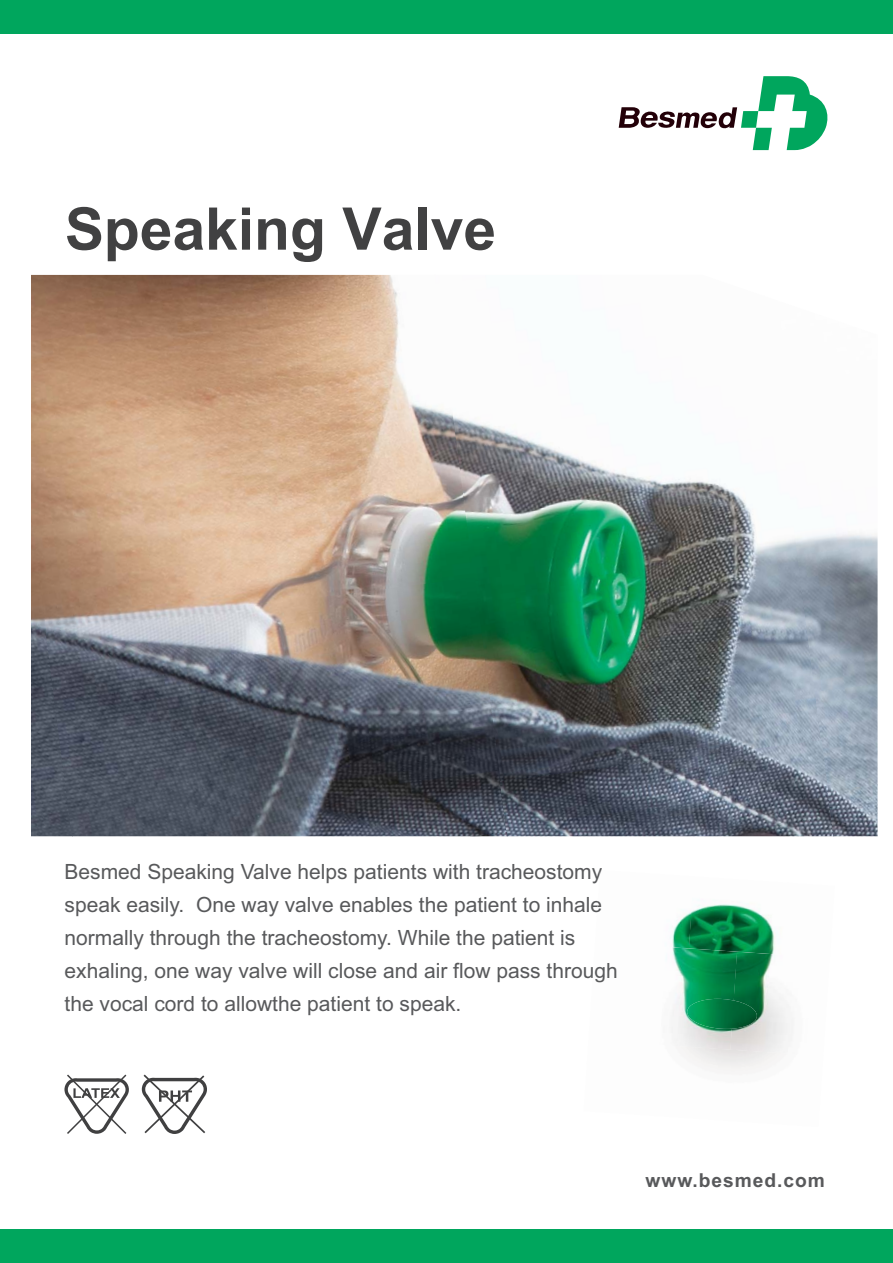
<style>
.page{position:relative;width:893px;height:1263px;background:#fff}
.page>*{position:absolute;margin:0;border:0;box-sizing:border-box;transform-origin:0 0}
.t1{font:700 58.8px "Arial";color:#414142}
.t2{font:21px/33px "Arial";color:#58595b}
.t3{font:700 19.2px "Arial";letter-spacing:.05em;color:#58595b}
</style>
<div class="page">
<img style="left:31px;top:275px;width:404px;height:302px">
<img style="left:435px;top:408px;width:327px;height:332px">
<img style="left:762px;top:533px;width:116px;height:251px">
<img style="left:31px;top:378px;width:42px;height:458px">
<img style="left:46px;top:577px;width:461px;height:259px">
<img style="left:500px;top:740px;width:335px;height:96px">
<img style="left:827px;top:784px;width:51px;height:52px">
<img style="left:470px;top:832px;width:38px;height:4px">
<img style="left:670px;top:913px;width:18px;height:32px">
<img style="left:688px;top:904px;width:87px;height:47px">
<img style="left:671px;top:945px;width:66px;height:98px">
<img style="left:730px;top:951px;width:63px;height:92px">
<img style="left:687px;top:999px;width:70px;height:30px">
<div style="left:0;top:0;width:893px;height:33px;background:#00a65d"></div>
<div style="left:0;top:1230px;width:893px;height:33px;background:#00a65d"></div>
<svg style="left:619px;top:76px;width:209px;height:74px"></svg>
<svg style="left:142px;top:1074px;width:65px;height:60px"></svg>
<svg style="left:64px;top:1074px;width:65px;height:60px"></svg>
<p class="t1" style="left:64px;top:195px;width:433px">Speaking Valve</p>
<p class="t2" style="left:64px;top:857px;width:555px">Besmed Speaking Valve helps patients with tracheostomy speak easily. One way valve enables the patient to inhale normally through the tracheostomy. While the patient is exhaling, one way valve will close and air flow pass through the vocal cord to allowthe patient to speak.</p>
<p class="t3" style="left:645px;top:1169px;width:181px">www.besmed.com</p>
</div>
